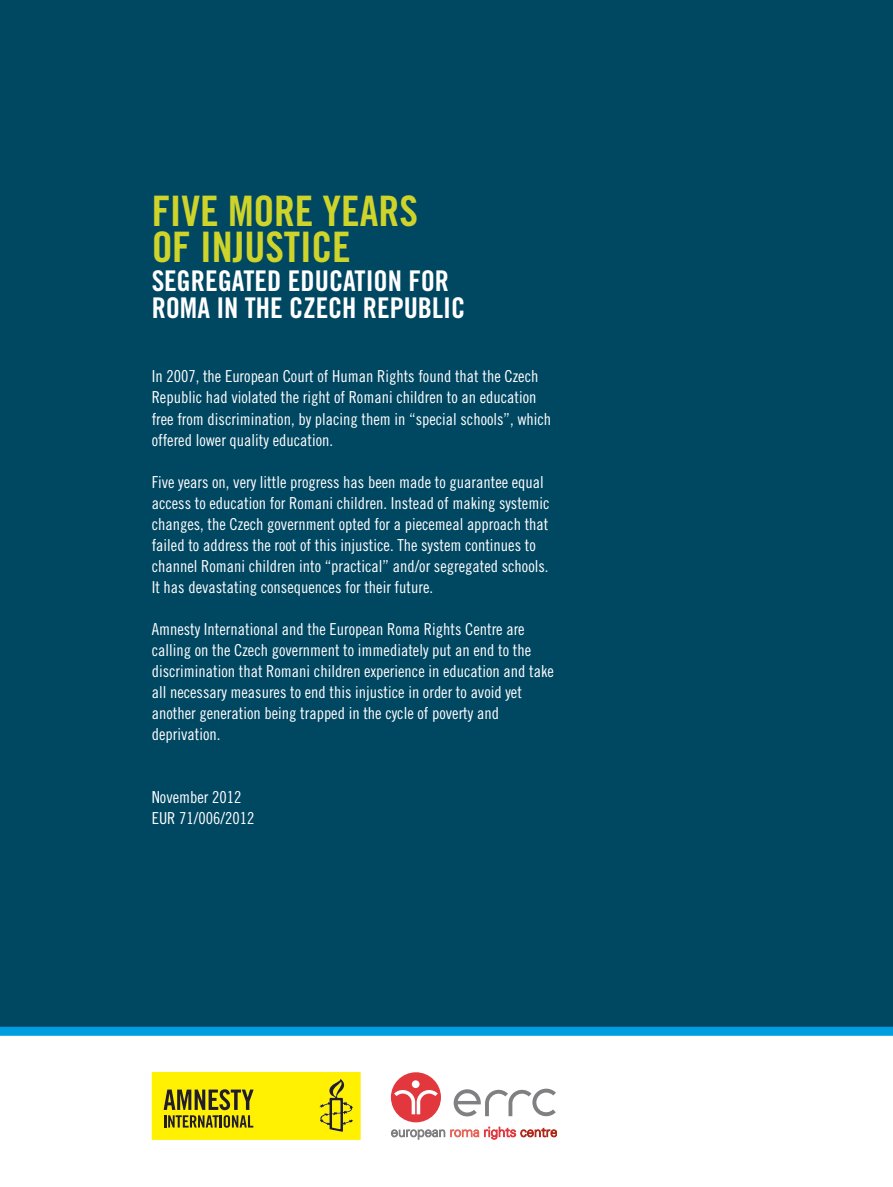
<style>
.page{position:relative;width:893px;height:1187px;background:#fff}
.page>*{position:absolute;margin:0;border:0;box-sizing:border-box;transform-origin:0 0}
.t1{font:42px/36px "Amnesty Trade Gothic Bd Cn 20";color:#ced429}
.t2{font:28.5px/27px "Amnesty Trade Gothic Bd Cn 20";color:#fff}
.t3{font:16.5px/21px "Amnesty Trade Gothic Cn 18";color:#fff}
</style>
<div class="page">
<div style="left:0;top:0;width:893px;height:1031px;background:#004762"></div>
<div style="left:0;top:1026px;width:893px;height:9px;background:#009de0"></div>
<svg style="left:391px;top:1072px;width:166px;height:67px"></svg>
<svg style="left:152px;top:1072px;width:209px;height:67px"></svg>
<p class="t1" style="left:152px;top:193px;width:268px">FIVE MORE YEARS<br>OF INJUSTICE</p>
<p class="t2" style="left:152px;top:267px;width:315px">SEGREGATED EDUCATION FOR<br>ROMA IN THE CZECH REPUBLIC</p>
<p class="t3" style="left:152px;top:366px;width:401px">In 2007, the European Court of Human Rights found that the Czech Republic had violated the right of Romani children to an education free from discrimination, by placing them in “special schools”, which offered lower quality education.</p>
<p class="t3" style="left:152px;top:471px;width:399px">Five years on, very little progress has been made to guarantee equal access to education for Romani children. Instead of making systemic changes, the Czech government opted for a piecemeal approach that failed to address the root of this injustice. The system continues to channel Romani children into “practical” and/or segregated schools.<br>It has devastating consequences for their future.</p>
<p class="t3" style="left:152px;top:618px;width:404px">Amnesty International and the European Roma Rights Centre are calling on the Czech government to immediately put an end to the discrimination that Romani children experience in education and take all necessary measures to end this injustice in order to avoid yet another generation being trapped in the cycle of poverty and deprivation.</p>
<p class="t3" style="left:152px;top:786px;width:104px">November 2012<br>EUR 71/006/2012</p>
</div>
